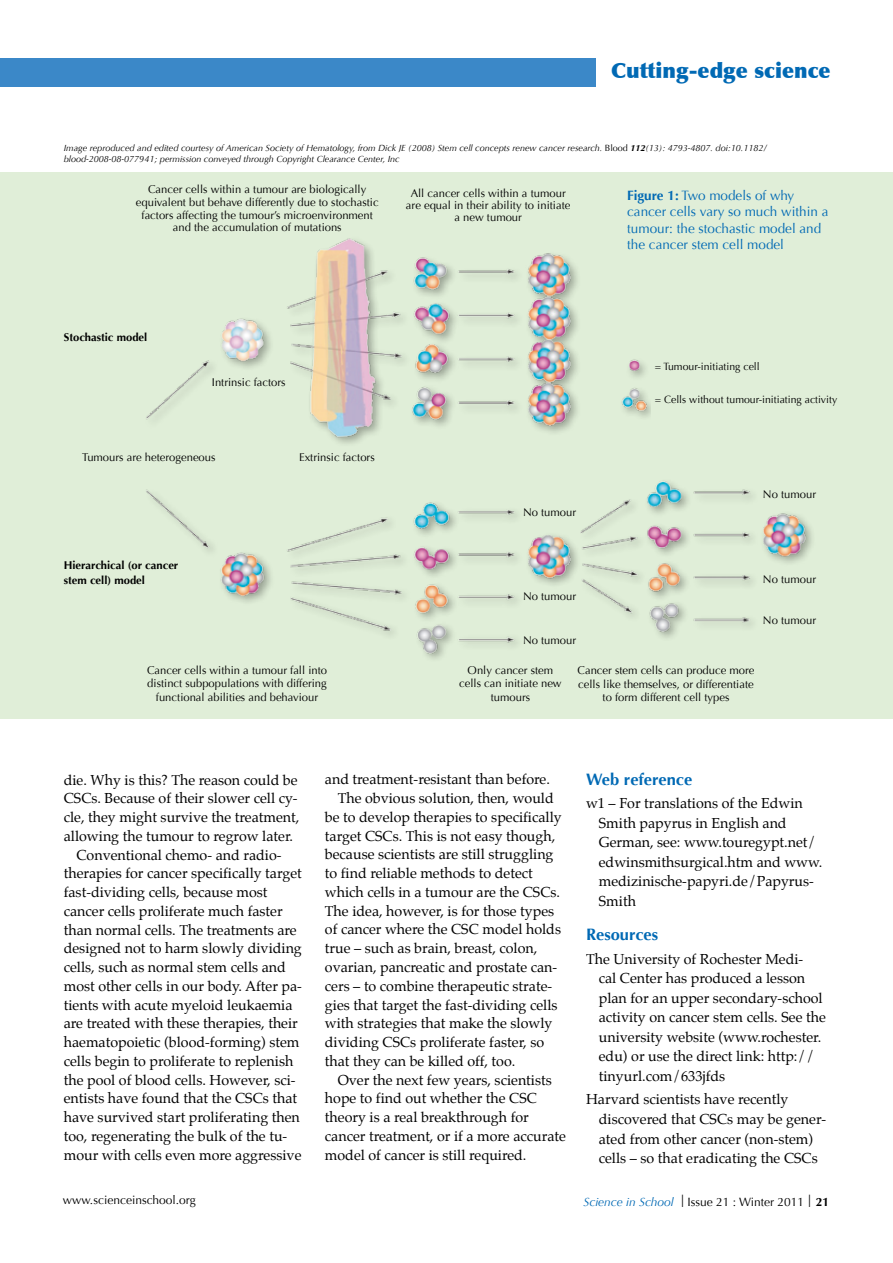
<style>
.page{position:relative;width:893px;height:1263px;background:#fff}
.page>*{position:absolute;margin:0;border:0;box-sizing:border-box;transform-origin:0 0}
.t1{font:900 21px "Optima";color:#0069b4}
.t2{font:700 16.5px "Optima";color:#0069b4}
.t3{font:14.25px/19.5px "Palatino";color:#000}
.t4{font:13.5px/16.5px "Optima";color:#0069b4}
.t5{font:12px "Optima";color:#000}
.t6{font:11.25px/13.5px "Optima";color:#000;text-align:center}
.t7{font:700 11.25px/15px "Optima";color:#000}
.t8{font:10.5px "Optima";color:#000}
.t9{font:italic 9px/10.5px "Optima";color:#000}
.s1{font-style:normal}
.s2{font-weight:700}
.s3{font-style:italic;color:#0069b4}
.s4{font-family:"Helvetica Neue LT Pro";font-weight:100;font-size:17.25px}
</style>
<div class="page">
<div style="left:0;top:58px;width:595px;height:28px;background:#3b88c8"></div>
<div style="left:0;top:172px;width:893px;height:547px;background:#e0eed8"></div>
<img style="left:146px;top:238px;width:666px;height:421px">
<img style="left:618px;top:344px;width:33px;height:36px">
<div style="left:618px;top:380px;width:33px;height:42px;background:#e0eed8"></div>
<img style="left:621px;top:388px;width:30px;height:29px">
<p class="t1" style="left:611px;top:58px;width:221px">Cutting-edge science</p>
<p class="t9" style="left:64px;top:143px;width:705px">Image reproduced and edited courtesy of American Society of Hematology, from Dick JE (2008) Stem cell concepts renew cancer research. <span class="s1">Blood</span> <span class="s2">112</span>(13): 4793-4807. doi:10.1182/ blood-2008-08-077941; permission conveyed through Copyright Clearance Center, Inc</p>
<p class="t6" style="left:136px;top:183px;width:244px;line-height:12.8px">Cancer cells within a tumour are biologically equivalent but behave differently due to stochastic factors affecting the tumour’s microenvironment and the accumulation of mutations</p>
<p class="t6" style="left:406px;top:188px;width:166px;line-height:12px">All cancer cells within a tumour are equal in their ability to initiate a new tumour</p>
<p class="t7" style="left:64px;top:329px;width:85px">Stochastic model</p>
<p class="t6" style="left:212px;top:376px;width:75px">Intrinsic factors</p>
<p class="t6" style="left:82px;top:451px;width:135px">Tumours are heterogeneous</p>
<p class="t6" style="left:299px;top:450px;width:77px">Extrinsic factors</p>
<p class="t7" style="left:64px;top:558px;width:116px">Hierarchical (or cancer stem cell) model</p>
<p class="t6" style="left:523px;top:506px;width:55px">No tumour</p>
<p class="t6" style="left:523px;top:590px;width:55px">No tumour</p>
<p class="t6" style="left:523px;top:633px;width:55px">No tumour</p>
<p class="t4" style="left:627px;top:187px;width:203px"><span class="s2">Figure 1:</span> Two models of why cancer cells vary so much within a tumour: the stochastic model and the cancer stem cell model</p>
<p class="t8" style="left:655px;top:360px;width:106px">= Tumour-initiating cell</p>
<p class="t8" style="left:655px;top:393px;width:184px">= Cells without tumour-initiating activity</p>
<p class="t6" style="left:763px;top:487px;width:55px">No tumour</p>
<p class="t6" style="left:763px;top:573px;width:55px">No tumour</p>
<p class="t6" style="left:763px;top:614px;width:55px">No tumour</p>
<p class="t6" style="left:147px;top:663px;width:182px">Cancer cells within a tumour fall into distinct subpopulations with differing functional abilities and behaviour</p>
<p class="t6" style="left:459px;top:663px;width:104px">Only cancer stem cells can initiate new tumours</p>
<p class="t6" style="left:577px;top:664px;width:178px">Cancer stem cells can produce more cells like themselves, or differentiate to form different cell types</p>
<p class="t3" style="left:64px;top:770px;width:235px">die. Why is this? The reason could be</p>
<p class="t3" style="left:64px;top:788px;width:235px">CSCs. Because of their slower cell cy-</p>
<p class="t3" style="left:64px;top:807px;width:237px">cle, they might survive the treatment,</p>
<p class="t3" style="left:64px;top:826px;width:231px">allowing the tumour to regrow later.</p>
<p class="t3" style="left:77px;top:845px;width:206px">Conventional chemo- and radio-</p>
<p class="t3" style="left:64px;top:864px;width:240px">therapies for cancer specifically target</p>
<p class="t3" style="left:64px;top:882px;width:205px">fast-dividing cells, because most</p>
<p class="t3" style="left:64px;top:901px;width:220px">cancer cells proliferate much faster</p>
<p class="t3" style="left:64px;top:920px;width:234px">than normal cells. The treatments are</p>
<p class="t3" style="left:64px;top:939px;width:240px">designed not to harm slowly dividing</p>
<p class="t3" style="left:64px;top:957px;width:224px">cells, such as normal stem cells and</p>
<p class="t3" style="left:64px;top:976px;width:240px">most other cells in our body. After pa-</p>
<p class="t3" style="left:64px;top:995px;width:230px">tients with acute myeloid leukaemia</p>
<p class="t3" style="left:64px;top:1014px;width:236px">are treated with these therapies, their</p>
<p class="t3" style="left:64px;top:1032px;width:237px">haematopoietic (blood-forming) stem</p>
<p class="t3" style="left:64px;top:1051px;width:231px">cells begin to proliferate to replenish</p>
<p class="t3" style="left:64px;top:1070px;width:233px">the pool of blood cells. However, sci-</p>
<p class="t3" style="left:64px;top:1089px;width:235px">entists have found that the CSCs that</p>
<p class="t3" style="left:64px;top:1107px;width:238px">have survived start proliferating then</p>
<p class="t3" style="left:64px;top:1126px;width:225px">too, regenerating the bulk of the tu-</p>
<p class="t3" style="left:64px;top:1145px;width:239px">mour with cells even more aggressive</p>
<p class="t3" style="left:325px;top:770px;width:227px">and treatment-resistant than before.</p>
<p class="t3" style="left:338px;top:788px;width:218px">The obvious solution, then, would</p>
<p class="t3" style="left:325px;top:807px;width:238px">be to develop therapies to specifically</p>
<p class="t3" style="left:325px;top:826px;width:232px">target CSCs. This is not easy though,</p>
<p class="t3" style="left:325px;top:845px;width:230px">because scientists are still struggling</p>
<p class="t3" style="left:325px;top:863px;width:209px">to find reliable methods to detect</p>
<p class="t3" style="left:325px;top:882px;width:237px">which cells in a tumour are the CSCs.</p>
<p class="t3" style="left:325px;top:901px;width:231px">The idea, however, is for those types</p>
<p class="t3" style="left:325px;top:920px;width:238px">of cancer where the CSC model holds</p>
<p class="t3" style="left:325px;top:938px;width:214px">true – such as brain, breast, colon,</p>
<p class="t3" style="left:325px;top:957px;width:234px">ovarian, pancreatic and prostate can-</p>
<p class="t3" style="left:325px;top:976px;width:229px">cers – to combine therapeutic strate-</p>
<p class="t3" style="left:325px;top:995px;width:234px">gies that target the fast-dividing cells</p>
<p class="t3" style="left:325px;top:1013px;width:229px">with strategies that make the slowly</p>
<p class="t3" style="left:325px;top:1032px;width:221px">dividing CSCs proliferate faster, so</p>
<p class="t3" style="left:325px;top:1051px;width:192px">that they can be killed off, too.</p>
<p class="t3" style="left:338px;top:1070px;width:216px">Over the next few years, scientists</p>
<p class="t3" style="left:325px;top:1088px;width:214px">hope to find out whether the CSC</p>
<p class="t3" style="left:325px;top:1107px;width:205px">theory is a real breakthrough for</p>
<p class="t3" style="left:325px;top:1126px;width:243px">cancer treatment, or if a more accurate</p>
<p class="t3" style="left:325px;top:1145px;width:203px">model of cancer is still required.</p>
<p class="t2" style="left:586px;top:769px;width:108px">Web reference</p>
<p class="t3" style="left:599px;top:794px;width:225px;text-indent:-13px">w1 – For translations of the Edwin<br>Smith papyrus in English and<br>German, see: www.touregypt.net/ edwinsmithsurgical.htm and www. medizinische-papyri.de/Papyrus-<br>Smith</p>
<p class="t2" style="left:586px;top:925px;width:74px">Resources</p>
<p class="t3" style="left:599px;top:949px;width:229px;text-indent:-13px">The University of Rochester Medi-<br>cal Center has produced a lesson plan for an upper secondary-school activity on cancer stem cells. See the university website (www.rochester. edu) or use the direct link: http:// tinyurl.com/633jfds</p>
<p class="t3" style="left:599px;top:1090px;width:229px;text-indent:-13px">Harvard scientists have recently discovered that CSCs may be gener&shy;ated from other cancer (non-stem) cells – so that eradicating the CSCs</p>
<p class="t5" style="left:63px;top:1192px;width:134px">www.scienceinschool.org</p>
<p class="t5" style="left:583px;top:1195px;width:247px"><span class="s3">Science in School</span> <span class="s4">I</span> Issue 21 : Winter 2011 <span class="s4">I</span> <span class="s2">21</span></p>
</div>
